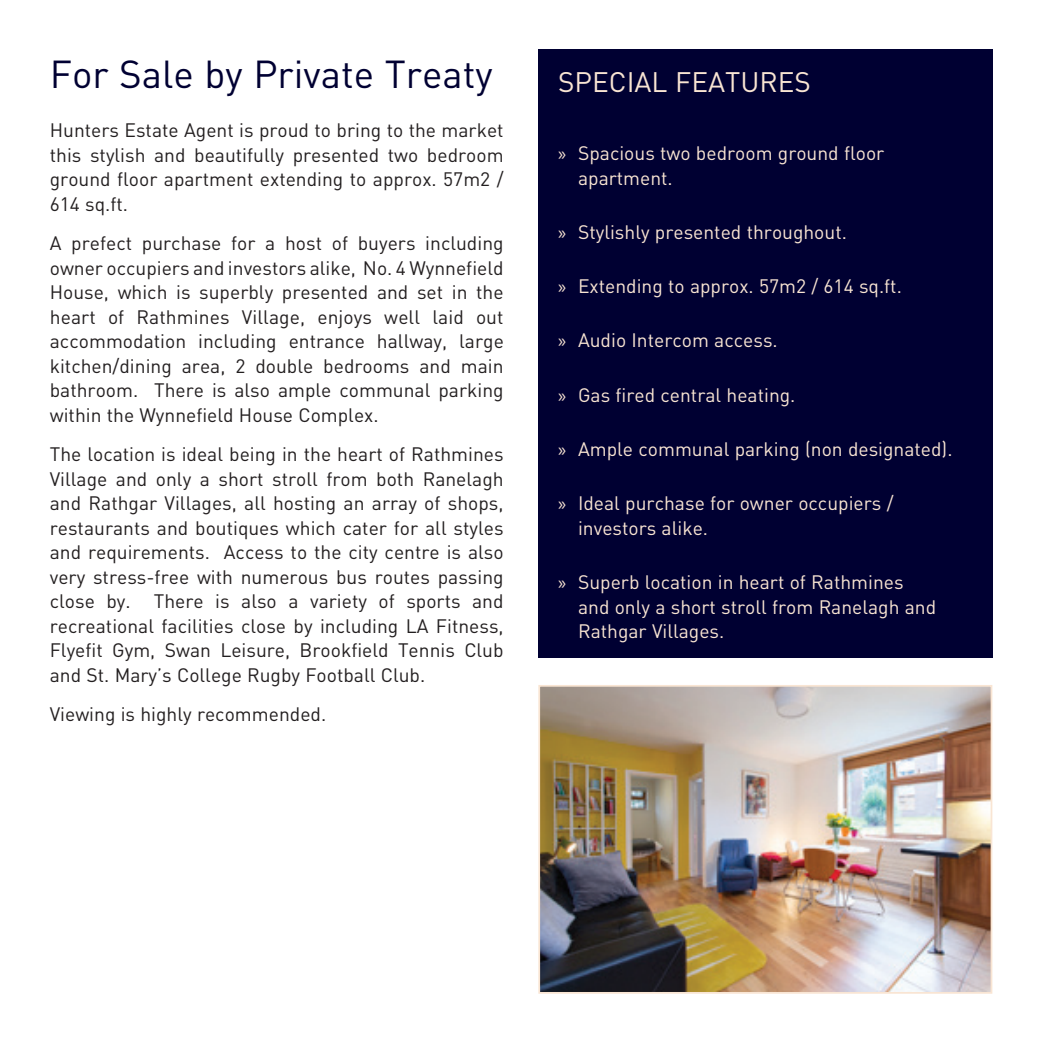
<style>
.page{position:relative;width:1042px;height:1042px;background:#fff}
.page>*{position:absolute;margin:0;border:0;box-sizing:border-box;transform-origin:0 0}
.t1{font:38.5px "DIN";color:#000032}
.t2{font:27.82px "DIN";color:#f9e5d3}
.t3{font:19.25px/24.5px "DIN";color:#231f20;text-align:justify}
.t4{font:19.25px/24.5px "DIN";color:#f9e5d3}
.s1{font-family:"Myriad Pro"}
</style>
<div class="page">
<div style="left:538px;top:50px;width:454px;height:608px;background:#000032"></div>
<img style="left:541px;top:688px;width:448px;height:302px">
<div style="left:538px;top:685px;width:454px;height:308px;border:2px solid #f9e5d3"></div>
<h1 class="t1" style="left:50px;top:50px;width:444px">For Sale by Private Treaty</h1>
<p class="t3" style="left:50px;top:118px;width:455px">Hunters Estate Agent is proud to bring to the market this stylish and beautifully presented two bedroom ground floor apartment extending to approx. 57m2 / 614 sq.ft.</p>
<p class="t3" style="left:50px;top:231px;width:456px">A prefect purchase for a host of buyers including owner occupiers and investors alike, No. 4 Wynnefield House, which is superbly presented and set in the heart of Rathmines Village, enjoys well laid out accommodation including entrance hallway, large kitchen/dining area, 2 double bedrooms and main bathroom. There is also ample communal parking within the Wynnefield House Complex.</p>
<p class="t3" style="left:50px;top:442px;width:455px">The location is ideal being in the heart of Rathmines Village and only a short stroll from both Ranelagh and Rathgar Villages, all hosting an array of shops, restaurants and boutiques which cater for all styles and requirements. Access to the city centre is also very stress-free with numerous bus routes passing close by. There is also a variety of sports and recreational facilities close by including LA Fitness, Flyefit Gym, Swan Leisure, Brookfield Tennis Club and St. Mary’s College Rugby Football Club.</p>
<p class="t3" style="left:50px;top:702px;width:278px">Viewing is highly recommended.</p>
<h2 class="t2" style="left:558px;top:65px;width:254px">SPECIAL FEATURES</h2>
<p class="t4" style="left:578px;top:140px;width:308px;text-indent:-20px"><span class="s1">»</span> Spacious two bedroom ground floor apartment.</p>
<p class="t4" style="left:558px;top:219px;width:290px"><span class="s1">»</span> Stylishly presented throughout.</p>
<p class="t4" style="left:558px;top:274px;width:345px"><span class="s1">»</span> Extending to approx. 57m2 / 614 sq.ft.</p>
<p class="t4" style="left:558px;top:328px;width:221px"><span class="s1">»</span> Audio Intercom access.</p>
<p class="t4" style="left:558px;top:382px;width:239px"><span class="s1">»</span> Gas fired central heating.</p>
<p class="t4" style="left:558px;top:436px;width:396px"><span class="s1">»</span> Ample communal parking (non designated).</p>
<p class="t4" style="left:578px;top:491px;width:317px;text-indent:-20px"><span class="s1">»</span> Ideal purchase for owner occupiers / investors alike.</p>
<p class="t4" style="left:578px;top:569px;width:360px;text-indent:-20px"><span class="s1">»</span> Superb location in heart of Rathmines and only a short stroll from Ranelagh and<br>Rathgar Villages.</p>
</div>
